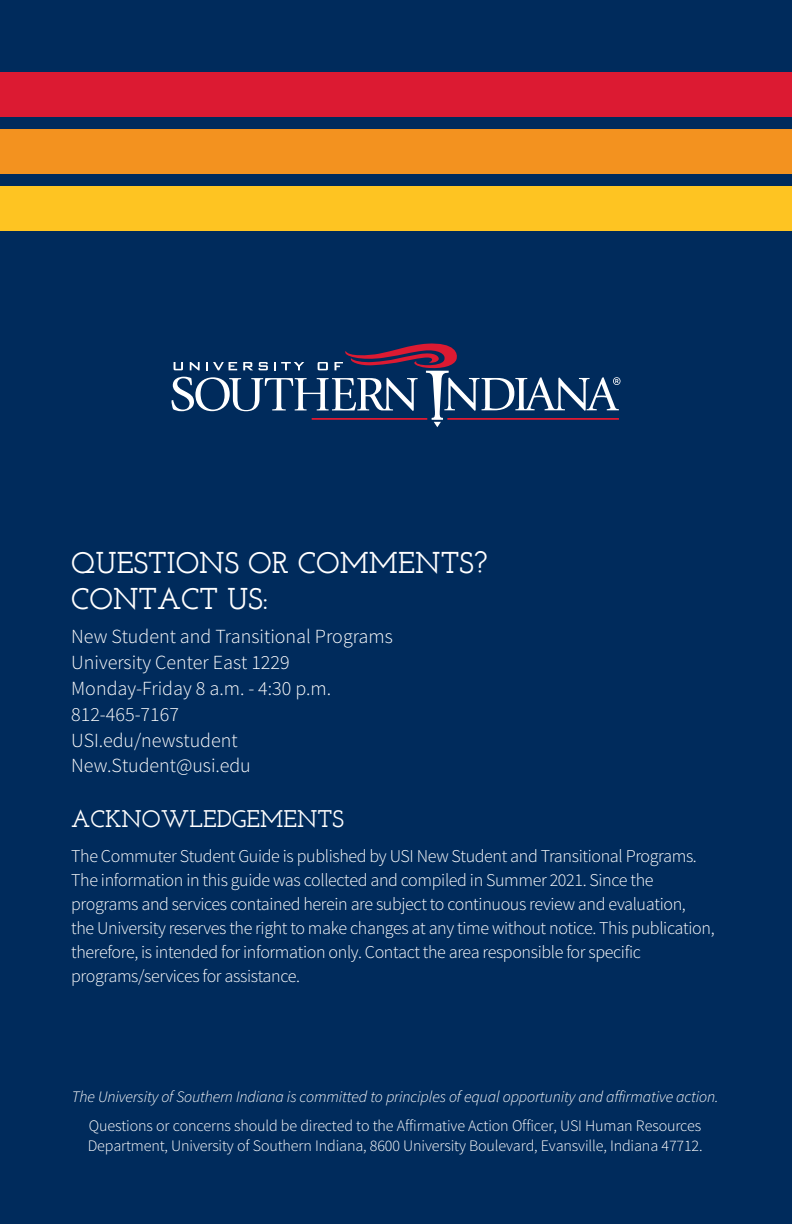
<style>
.page{position:relative;width:792px;height:1224px;background:#002b5c}
.page>*{position:absolute;margin:0;border:0;box-sizing:border-box;transform-origin:0 0}
.t1{font:600 30px/36px "Josefin Slab";color:#fff}
.t2{font:600 24px "Josefin Slab";color:#fff}
.t3{font:300 20px/25.8px "Source Sans Pro";color:#fff}
.t4{font:300 18px/24px "Source Sans Pro";letter-spacing:-.02em;color:#fff}
.t5{font:300 16px/20px "Source Sans Pro";letter-spacing:-.01em;color:#fff}
.t6{font:italic 300 16px "Source Sans Pro";letter-spacing:-.01em;color:#fff}
</style>
<div class="page">
<svg style="left:172px;top:343px;width:448px;height:84px"></svg>
<div style="left:0;top:72px;width:792px;height:45px;background:#dc1a32"></div>
<div style="left:0;top:129px;width:792px;height:45px;background:#f3921f"></div>
<div style="left:0;top:186px;width:792px;height:45px;background:#fec422"></div>
<h1 class="t1" style="left:71px;top:544px;width:418px">QUESTIONS OR COMMENTS?<br>CONTACT US:</h1>
<p class="t3" style="left:71px;top:624px;width:323px">New Student and Transitional Programs<br>University Center East 1229<br>Monday-Friday 8 a.m. - 4:30 p.m.<br>812-465-7167<br>USI.edu/newstudent<br>New.Student@usi.edu</p>
<h2 class="t2" style="left:71px;top:805px;width:274px">ACKNOWLEDGEMENTS</h2>
<p class="t4" style="left:71px;top:844px;width:645px">The Commuter Student Guide is published by USI New Student and Transitional Programs.<br>The information in this guide was collected and compiled in Summer 2021. Since the programs and services contained herein are subject to continuous review and evaluation,<br>the University reserves the right to make changes at any time without notice. This publication, therefore, is intended for information only. Contact the area responsible for specific programs/services for assistance.</p>
<p class="t6" style="left:72px;top:1087px;width:648px">The University of Southern Indiana is committed to principles of equal opportunity and affirmative action.</p>
<p class="t5" style="left:88px;top:1116px;width:616px">Questions or concerns should be directed to the Affirmative Action Officer, USI Human Resources<br>Department, University of Southern Indiana, 8600 University Boulevard, Evansville, Indiana 47712.</p>
</div>
